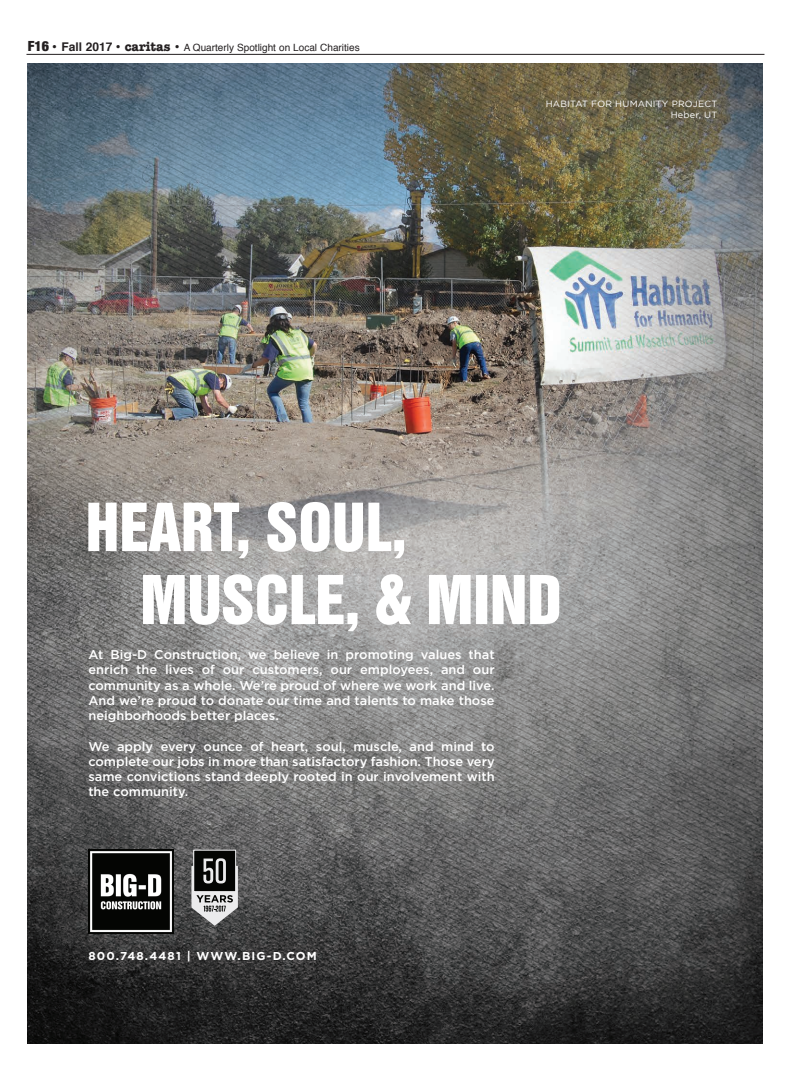
<style>
.page{position:relative;width:792px;height:1080px;background:#fff}
.page>*{position:absolute;margin:0;border:0;box-sizing:border-box;transform-origin:0 0}
.t1{font:500 12.7px/15.2px "Gotham";color:#fff;text-align:justify}
.t2{font:700 11.4px "Gotham";letter-spacing:.1em;color:#fff}
.t3{font:10px "Helvetica";color:#231f20}
.t4{font:9.1px/10.9px "Gotham";letter-spacing:.025em;color:#fff;text-align:right}
.s1{font-family:"Helvetica Neue";font-weight:900;font-stretch:condensed;font-size:14px}
.s2{font-family:"Helvetica Neue";font-weight:900;font-stretch:condensed;font-size:16px}
.s3{font-weight:700;font-size:12px}
.s4{font-family:"American Typewriter";font-weight:700;font-size:13px}
</style>
<div class="page">
<hr style="left:26px;top:54px;width:738px;height:1px;background:#231f20">
<img style="left:27px;top:63px;width:736px;height:981px">
<img style="left:88px;top:850px;width:85px;height:84px">
<svg style="left:88px;top:502px;width:316px;height:56px"></svg>
<svg style="left:191px;top:850px;width:47px;height:76px;background:#6e6e6e"></svg>
<svg style="left:143px;top:574px;width:416px;height:57px"></svg>
<svg style="left:745px;top:1022px;width:6px;height:22px"></svg>
<p class="t3" style="left:28px;top:40px;width:333px"><span class="s1">F16</span> <span class="s2">·</span> <span class="s3">Fall 2017</span> <span class="s2">·</span> <span class="s4">caritas</span> <span class="s2">·</span> A Quarterly Spotlight on Local Charities</p>
<p class="t4" style="left:546px;top:98px;width:173px">HABITAT FOR HUMANITY PROJECT<br>Heber, UT</p>
<p class="t1" style="left:88px;top:647px;width:408px">At Big-D Construction, we believe in promoting values that enrich the lives of our customers, our employees, and our community as a whole. We’re proud of where we work and live.<br>And we’re proud to donate our time and talents to make those neighborhoods better places.</p>
<p class="t1" style="left:88px;top:738px;width:408px">We apply every ounce of heart, soul, muscle, and mind to complete our jobs in more than satisfactory fashion. Those very same convictions stand deeply rooted in our involvement with the community.</p>
<p class="t2" style="left:88px;top:949px;width:230px">800.748.4481 | WWW.BIG-D.COM</p>
</div>
